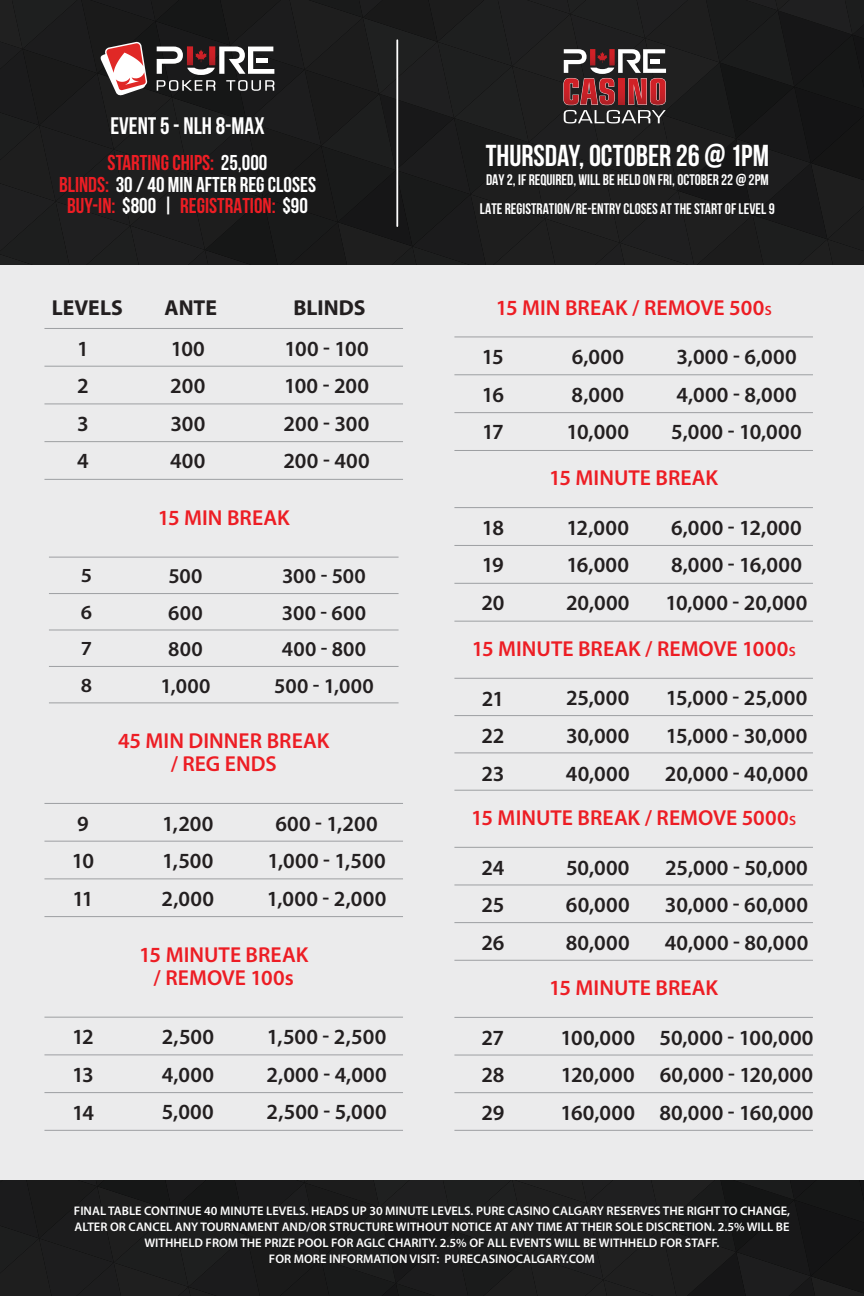
<style>
.page{position:relative;width:864px;height:1296px;background:#ebebec}
.page>*{position:absolute;margin:0;border:0;box-sizing:border-box;transform-origin:0 0}
.t1{font:700 30.2px "Bebas Neue";color:#fff}
.t2{font:700 24px "Bebas Neue";color:#fff}
.t3{font:600 21.6px/37.6px "Myriad Pro";letter-spacing:.015em;color:#231f20;text-align:justify}
.t4{font:600 21.6px/22.8px "Myriad Pro";color:#ed1d24;text-align:center}
.t5{font:700 21.6px "Myriad Pro";letter-spacing:.005em;color:#231f20}
.t6{font:700 21.4px/21.4px "Bebas Neue";color:#ed1d24;text-align:center}
.t7{font:600 21.2px/36.6px "Myriad Pro";letter-spacing:.015em;color:#231f20;text-align:center}
.t8{font:600 20px/36.6px "Myriad Pro";color:#231f20;text-align:justify;scale:1.05 1}
.t9{font:700 15.2px "Bebas Neue";color:#fff}
.t10{font:600 12.4px/16px "Myriad Pro";color:#fff;text-align:center}
.s1{color:#fff}
.s2{font-size:13.4px}
</style>
<div class="page">
<hr style="left:454px;top:337px;width:359px;height:1px;background:#9d9fa2">
<hr style="left:454px;top:374px;width:359px;height:1px;background:#9d9fa2">
<hr style="left:454px;top:412px;width:359px;height:1px;background:#9d9fa2">
<hr style="left:454px;top:450px;width:359px;height:1px;background:#9d9fa2">
<hr style="left:454px;top:507px;width:359px;height:1px;background:#9d9fa2">
<hr style="left:454px;top:545px;width:359px;height:1px;background:#9d9fa2">
<hr style="left:454px;top:583px;width:359px;height:1px;background:#9d9fa2">
<hr style="left:454px;top:621px;width:359px;height:1px;background:#9d9fa2">
<hr style="left:454px;top:678px;width:359px;height:1px;background:#9d9fa2">
<hr style="left:454px;top:715px;width:359px;height:1px;background:#9d9fa2">
<hr style="left:454px;top:753px;width:359px;height:1px;background:#9d9fa2">
<hr style="left:454px;top:790px;width:359px;height:1px;background:#9d9fa2">
<hr style="left:454px;top:847px;width:359px;height:1px;background:#9d9fa2">
<hr style="left:454px;top:885px;width:359px;height:1px;background:#9d9fa2">
<hr style="left:454px;top:922px;width:359px;height:1px;background:#9d9fa2">
<hr style="left:454px;top:960px;width:359px;height:1px;background:#9d9fa2">
<hr style="left:454px;top:1017px;width:359px;height:1px;background:#9d9fa2">
<hr style="left:454px;top:1055px;width:359px;height:1px;background:#9d9fa2">
<hr style="left:454px;top:1092px;width:359px;height:1px;background:#9d9fa2">
<hr style="left:454px;top:1130px;width:359px;height:1px;background:#9d9fa2">
<hr style="left:44px;top:328px;width:359px;height:1px;background:#9d9fa2">
<hr style="left:44px;top:366px;width:359px;height:1px;background:#9d9fa2">
<hr style="left:44px;top:404px;width:359px;height:1px;background:#9d9fa2">
<hr style="left:44px;top:441px;width:359px;height:1px;background:#9d9fa2">
<hr style="left:44px;top:479px;width:359px;height:1px;background:#9d9fa2">
<hr style="left:49px;top:557px;width:350px;height:1px;background:#9d9fa2">
<hr style="left:49px;top:593px;width:350px;height:1px;background:#9d9fa2">
<hr style="left:49px;top:630px;width:350px;height:1px;background:#9d9fa2">
<hr style="left:49px;top:666px;width:350px;height:1px;background:#9d9fa2">
<hr style="left:49px;top:703px;width:350px;height:1px;background:#9d9fa2">
<hr style="left:44px;top:803px;width:359px;height:1px;background:#9d9fa2">
<hr style="left:44px;top:841px;width:359px;height:1px;background:#9d9fa2">
<hr style="left:44px;top:878px;width:359px;height:1px;background:#9d9fa2">
<hr style="left:44px;top:916px;width:359px;height:1px;background:#9d9fa2">
<hr style="left:44px;top:1017px;width:359px;height:1px;background:#9d9fa2">
<hr style="left:44px;top:1054px;width:359px;height:1px;background:#9d9fa2">
<hr style="left:44px;top:1092px;width:359px;height:1px;background:#9d9fa2">
<hr style="left:44px;top:1130px;width:359px;height:1px;background:#9d9fa2">
<div style="left:0;top:1181px;width:864px;height:115px;background:#1d1d1e"></div>
<svg style="left:0;top:0;width:864px;height:264px;background:#222020"></svg>
<p class="t2" style="left:110px;top:112px;width:156px">EVENT 5 - NLH 8-MAX</p>
<p class="t6" style="left:59px;top:152px;width:259px">STARTING CHIPS: <span class="s1">25,000<br></span>BLINDS: <span class="s1">30 / 40 MIN AFTER REG CLOSES<br></span>BUY-IN: <span class="s1">$800 |</span> REGISTRATION: <span class="s1">$90</span></p>
<p class="t5" style="left:52px;top:293px;width:73px">LEVELS</p>
<p class="t5" style="left:165px;top:293px;width:54px">ANTE</p>
<p class="t5" style="left:293px;top:293px;width:74px">BLINDS</p>
<p class="t3" style="left:77px;top:329px;width:13px">1<br>2<br>3<br>4</p>
<p class="t3" style="left:170px;top:329px;width:37px">100<br>200<br>300<br>400</p>
<p class="t3" style="left:283px;top:329px;width:88px">100 - 100<br>100 - 200<br>200 - 300<br>200 - 400</p>
<p class="t4" style="left:158px;top:505px;width:134px">15 MIN BREAK</p>
<p class="t8" style="left:81px;top:557px;width:12px">5<br>6<br>7<br>8</p>
<p class="t7" style="left:160px;top:557px;width:52px">500<br>600<br>800<br>1,000</p>
<p class="t7" style="left:274px;top:557px;width:101px">300 - 500<br>300 - 600<br>400 - 800<br>500 - 1,000</p>
<p class="t4" style="left:118px;top:729px;width:213px">45 MIN DINNER BREAK / REG ENDS</p>
<p class="t3" style="left:72px;top:804px;width:24px;text-align:left">9<br>10<br>11</p>
<p class="t3" style="left:162px;top:804px;width:54px">1,200<br>1,500<br>2,000</p>
<p class="t3" style="left:267px;top:804px;width:121px;text-align:center">600 - 1,200<br>1,000 - 1,500<br>1,000 - 2,000</p>
<p class="t4" style="left:139px;top:943px;width:171px">15 MINUTE BREAK / REMOVE 100s</p>
<p class="t3" style="left:72px;top:1018px;width:23px">12<br>13<br>14</p>
<p class="t3" style="left:162px;top:1018px;width:54px">2,500<br>4,000<br>5,000</p>
<p class="t3" style="left:266px;top:1018px;width:122px">1,500 - 2,500<br>2,000 - 4,000<br>2,500 - 5,000</p>
<h1 class="t1" style="left:486px;top:139px;width:285px">THURSDAY, OCTOBER 26 @ 1PM</h1>
<p class="t9" style="left:486px;top:172px;width:284px">DAY 2, IF REQUIRED, WILL BE HELD ON FRI, OCTOBER 22 @ 2PM</p>
<p class="t9" style="left:480px;top:201px;width:296px">LATE REGISTRATION/RE-ENTRY CLOSES AT THE START OF LEVEL 9</p>
<p class="t4" style="left:496px;top:296px;width:277px">15 MIN BREAK / REMOVE 500<span class="s2">S</span></p>
<p class="t3" style="left:482px;top:338px;width:24px">15<br>16<br>17</p>
<p class="t3" style="left:566px;top:338px;width:64px;text-align:left">6,000<br>8,000<br>10,000</p>
<p class="t3" style="left:671px;top:338px;width:132px;text-align:left">3,000 - 6,000<br>4,000 - 8,000<br>5,000 - 10,000</p>
<p class="t4" style="left:549px;top:466px;width:171px">15 MINUTE BREAK</p>
<p class="t3" style="left:481px;top:508px;width:25px">18<br>19<br>20</p>
<p class="t3" style="left:566px;top:508px;width:65px">12,000<br>16,000<br>20,000</p>
<p class="t3" style="left:665px;top:508px;width:144px;text-align:left">6,000 - 12,000<br>8,000 - 16,000<br>10,000 - 20,000</p>
<p class="t4" style="left:472px;top:637px;width:326px">15 MINUTE BREAK / REMOVE 1000<span class="s2">S</span></p>
<p class="t3" style="left:481px;top:679px;width:25px">21<br>22<br>23</p>
<p class="t3" style="left:566px;top:679px;width:65px">25,000<br>30,000<br>40,000</p>
<p class="t3" style="left:665px;top:679px;width:145px">15,000 - 25,000<br>15,000 - 30,000<br>20,000 - 40,000</p>
<p class="t4" style="left:471px;top:806px;width:326px">15 MINUTE BREAK / REMOVE 5000<span class="s2">S</span></p>
<p class="t3" style="left:481px;top:848px;width:25px">24<br>25<br>26</p>
<p class="t3" style="left:566px;top:848px;width:65px">50,000<br>60,000<br>80,000</p>
<p class="t3" style="left:665px;top:848px;width:145px">25,000 - 50,000<br>30,000 - 60,000<br>40,000 - 80,000</p>
<p class="t4" style="left:549px;top:976px;width:171px">15 MINUTE BREAK</p>
<p class="t3" style="left:481px;top:1018px;width:25px">27<br>28<br>29</p>
<p class="t3" style="left:561px;top:1018px;width:76px">100,000<br>120,000<br>160,000</p>
<p class="t3" style="left:660px;top:1018px;width:156px">50,000 - 100,000<br>60,000 - 120,000<br>80,000 - 160,000</p>
<p class="t10" style="left:74px;top:1203px;width:718px">FINAL TABLE CONTINUE 40 MINUTE LEVELS. HEADS UP 30 MINUTE LEVELS. PURE CASINO CALGARY RESERVES THE RIGHT TO CHANGE, ALTER OR CANCEL ANY TOURNAMENT AND/OR STRUCTURE WITHOUT NOTICE AT ANY TIME AT THEIR SOLE DISCRETION. 2.5% WILL BE WITHHELD FROM THE PRIZE POOL FOR AGLC CHARITY. 2.5% OF ALL EVENTS WILL BE WITHHELD FOR STAFF.<br>FOR MORE INFORMATION VISIT: PURECASINOCALGARY.COM</p>
</div>
